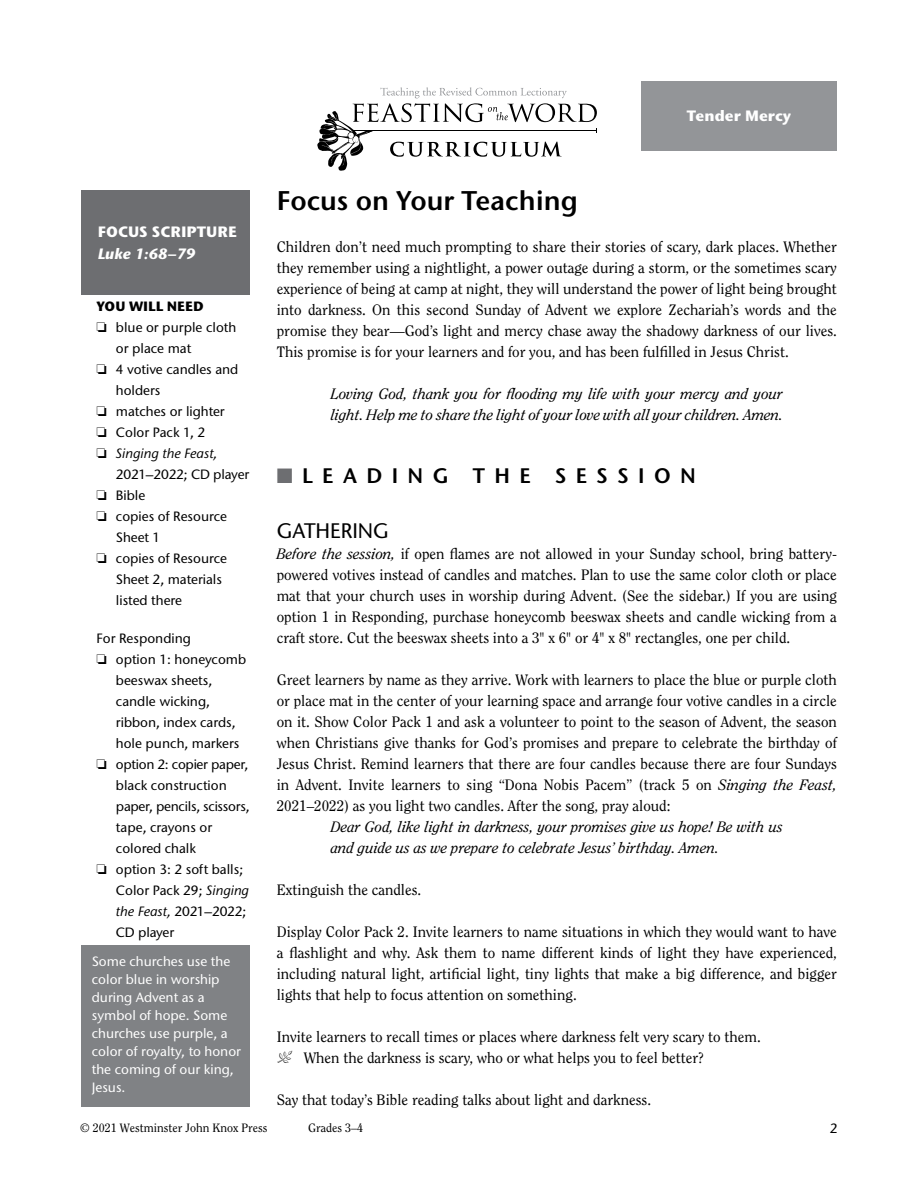
<style>
.page{position:relative;width:918px;height:1188px;background:#fff}
.page>*{position:absolute;margin:0;border:0;box-sizing:border-box;transform-origin:0 0}
.t1{font:600 27px "Stone Sans ITC Std";color:#000}
.t2{font:600 21px "Stone Sans ITC Std";letter-spacing:.45em;color:#000}
.t3{font:500 21px "Stone Sans ITC Std";color:#000}
.t4{font:15px/21px "Clearface Std";color:#000;text-align:justify}
.t5{font:italic 15px/21px "Clearface Std";color:#000}
.t6{font:700 15px "Stone Sans ITC Std";color:#fff}
.t7{font:italic 700 15px "Stone Sans ITC Std";color:#fff}
.t8{font:500 13.5px "Stone Sans ITC Std";color:#000}
.t9{font:500 13.5px/18px "Stone Sans ITC Std";color:#fff}
.t10{font:500 13.5px "Stone Sans ITC Std";letter-spacing:-.02em;color:#000}
.t11{font:italic 500 13.5px "Stone Sans ITC Std";color:#000}
.t12{font:700 13.5px "Stone Sans ITC Std";color:#000}
.t13{font:12px "Clearface Std";color:#000}
.s1{font-style:italic}
.s2{color:#6d6e71}
.s3{font-family:"Type Embellishments Two";font-size:18px}
</style>
<div class="page">
<svg style="left:317px;top:87px;width:280px;height:84px"></svg>
<div style="left:641px;top:81px;width:196px;height:69px;background:#939598"></div>
<div style="left:81px;top:945px;width:169px;height:162px;background:#808285"></div>
<div style="left:81px;top:190px;width:169px;height:105px;background:#6d6e71"></div>
<p class="t6" style="left:98px;top:222px;width:140px">FOCUS SCRIPTURE</p>
<p class="t7" style="left:98px;top:245px;width:99px">Luke 1:68–79</p>
<p class="t12" style="left:96px;top:298px;width:109px">YOU WILL NEED</p>
<p class="t8" style="left:96px;top:319px;width:141px">❏ blue or purple cloth</p>
<p class="t8" style="left:116px;top:340px;width:77px">or place mat</p>
<p class="t8" style="left:96px;top:361px;width:143px">❏ 4 votive candles and</p>
<p class="t8" style="left:116px;top:382px;width:46px">holders</p>
<p class="t8" style="left:96px;top:403px;width:130px">❏ matches or lighter</p>
<p class="t8" style="left:96px;top:424px;width:110px">❏ Color Pack 1, 2</p>
<p class="t11" style="left:96px;top:446px;width:123px">❏ Singing the Feast,</p>
<p class="t8" style="left:116px;top:466px;width:135px">2021–2022; CD player</p>
<p class="t8" style="left:96px;top:487px;width:50px">❏ Bible</p>
<p class="t8" style="left:96px;top:508px;width:132px">❏ copies of Resource</p>
<p class="t8" style="left:116px;top:529px;width:46px">Sheet 1</p>
<p class="t8" style="left:96px;top:550px;width:132px">❏ copies of Resource</p>
<p class="t8" style="left:116px;top:571px;width:108px">Sheet 2, materials</p>
<p class="t8" style="left:116px;top:592px;width:68px">listed there</p>
<p class="t8" style="left:96px;top:630px;width:96px">For Responding</p>
<p class="t8" style="left:96px;top:651px;width:151px">❏ option 1: honeycomb</p>
<p class="t8" style="left:116px;top:672px;width:98px">beeswax sheets,</p>
<p class="t8" style="left:116px;top:693px;width:96px">candle wicking,</p>
<p class="t8" style="left:116px;top:714px;width:121px">ribbon, index cards,</p>
<p class="t8" style="left:116px;top:735px;width:125px">hole punch, markers</p>
<p class="t10" style="left:96px;top:756px;width:153px">❏ option 2: copier paper,</p>
<p class="t8" style="left:116px;top:777px;width:112px">black construction</p>
<p class="t10" style="left:116px;top:798px;width:135px">paper, pencils, scissors,</p>
<p class="t8" style="left:116px;top:819px;width:98px">tape, crayons or</p>
<p class="t8" style="left:116px;top:840px;width:82px">colored chalk</p>
<p class="t8" style="left:96px;top:861px;width:148px">❏ option 3: 2 soft balls;</p>
<p class="t8" style="left:116px;top:882px;width:135px">Color Pack 29; <span class="s1">Singing</span></p>
<p class="t8" style="left:116px;top:903px;width:132px"><span class="s1">the Feast,</span> 2021–2022;</p>
<p class="t8" style="left:116px;top:924px;width:60px">CD player</p>
<p class="t9" style="left:92px;top:952px;width:151px">Some churches use the color blue in worship during Advent as a symbol of hope. Some churches use purple, a color of royalty, to honor the coming of our king,<br>Jesus.</p>
<p class="t6" style="left:687px;top:106px;width:106px">Tender Mercy</p>
<h1 class="t1" style="left:277px;top:183px;width:303px">Focus on Your Teaching</h1>
<p class="t4" style="left:277px;top:236px;width:562px">Children don’t need much prompting to share their stories of scary, dark places. Whether they remember using a nightlight, a power outage during a storm, or the sometimes scary experience of being at camp at night, they will understand the power of light being brought into darkness. On this second Sunday of Advent we explore Zechariah’s words and the promise they bear—God’s light and mercy chase away the shadowy darkness of our lives.<br>This promise is for your learners and for you, and has been fulfilled in Jesus Christ.</p>
<p class="t5" style="left:331px;top:383px;width:454px">Loving God, thank you for flooding my life with your mercy and your light. Help me to share the light of your love with all your children. Amen.</p>
<h2 class="t2" style="left:277px;top:462px;width:421px"><span class="s2">■</span>LEADING THE SESSION</h2>
<h2 class="t3" style="left:277px;top:518px;width:114px">GATHERING</h2>
<p class="t4" style="left:277px;top:543px;width:562px"><span class="s1">Before the session,</span> if open flames are not allowed in your Sunday school, bring battery&shy;powered votives instead of candles and matches. Plan to use the same color cloth or place mat that your church uses in worship during Advent. (See the sidebar.) If you are using option 1 in Responding, purchase honeycomb beeswax sheets and candle wicking from a craft store. Cut the beeswax sheets into a 3" x 6" or 4" x 8" rectangles, one per child.</p>
<p class="t4" style="left:277px;top:669px;width:562px">Greet learners by name as they arrive. Work with learners to place the blue or purple cloth or place mat in the center of your learning space and arrange four votive candles in a circle on it. Show Color Pack 1 and ask a volunteer to point to the season of Advent, the season when Christians give thanks for God’s promises and prepare to celebrate the birthday of Jesus Christ. Remind learners that there are four candles because there are four Sundays in Advent. Invite learners to sing “Dona Nobis Pacem” (track 5 on <span class="s1">Singing the Feast, </span>2021–2022) as you light two candles. After the song, pray aloud:</p>
<p class="t5" style="left:331px;top:817px;width:454px">Dear God, like light in darkness, your promises give us hope! Be with us and guide us as we prepare to celebrate Jesus’ birthday. Amen.</p>
<p class="t4" style="left:277px;top:879px;width:146px">Extinguish the candles.</p>
<p class="t4" style="left:277px;top:921px;width:562px">Display Color Pack 2. Invite learners to name situations in which they would want to have a flashlight and why. Ask them to name different kinds of light they have experienced, including natural light, artificial light, tiny lights that make a big difference, and bigger lights that help to focus attention on something.</p>
<p class="t4" style="left:277px;top:1026px;width:486px">Invite learners to recall times or places where darkness felt very scary to them.<br><span class="s3">P</span> When the darkness is scary, who or what helps you to feel better?</p>
<p class="t4" style="left:277px;top:1089px;width:376px">Say that today’s Bible reading talks about light and darkness.</p>
<p class="t13" style="left:80px;top:1121px;width:189px">© 2021 Westminster John Knox Press</p>
<p class="t13" style="left:308px;top:1121px;width:56px">Grades 3–4</p>
<p class="t8" style="left:830px;top:1120px;width:9px">2</p>
</div>
